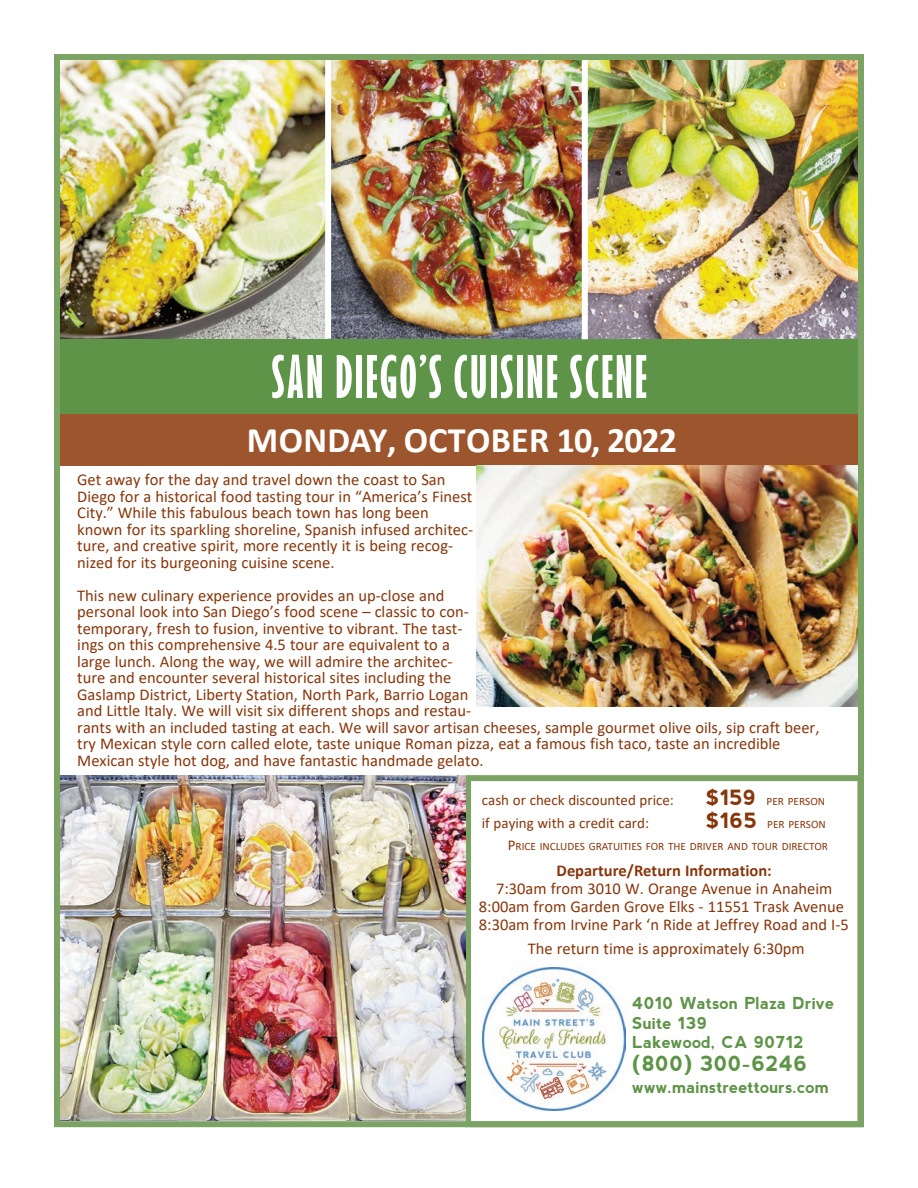
<style>
.page{position:relative;width:918px;height:1188px;background:#fff}
.page>*{position:absolute;margin:0;border:0;box-sizing:border-box;transform-origin:0 0}
.t1{font:700 extra-condensed 54px "Gill Sans";letter-spacing:.04em;color:#fff}
.t2{font:700 36px "Calibri";letter-spacing:.01em;color:#fff}
.t3{font:700 21px "nevis";color:#5e9447}
.t4{font:16.5px/16.5px "Calibri";color:#88360b}
.t5{font:700 16.5px/19.8px "nevis";color:#5e9447}
.t6{font:700 16.5px "Calibri";color:#88360b}
.t7{font:15px "Calibri";color:#88360b}
.t8{font:11.25px/22.5px "Calibri";color:#88360b;text-align:right}
.s1{font-family:"nevis";font-weight:700;font-size:21px}
.s2{font-size:15px}
</style>
<div class="page">
<div style="left:57px;top:339px;width:804px;height:77px;background:#5e9447"></div>
<div style="left:59px;top:414px;width:805px;height:52px;background:#9d552d"></div>
<div style="left:465px;top:775px;width:398px;height:352px;border:6px solid #7ba464"></div>
<img style="left:483px;top:968px;width:143px;height:143px">
<img style="left:61px;top:61px;width:264px;height:278px">
<img style="left:588px;top:61px;width:269px;height:278px">
<img style="left:331px;top:61px;width:251px;height:278px">
<img style="left:477px;top:466px;width:380px;height:240px">
<img style="left:61px;top:775px;width:404px;height:345px">
<div style="left:54px;top:54px;width:810px;height:1073px;border:6px solid #7ba464"></div>
<h1 class="t1" style="left:272px;top:344px;width:377px">SAN DIEGO’S CUISINE SCENE</h1>
<h2 class="t2" style="left:247px;top:425px;width:432px">MONDAY, OCTOBER 10, 2022</h2>
<p class="t4" style="left:77px;top:473px;width:398px">Get away for the day and travel down the coast to San Diego for a historical food tasting tour in “America’s Finest City.” While this fabulous beach town has long been known for its sparkling shoreline, Spanish infused architec&shy;ture, and creative spirit, more recently it is being recog&shy;nized for its burgeoning cuisine scene.</p>
<p class="t4" style="left:77px;top:588px;width:744px">This new culinary experience provides an up-close and<br>personal look into San Diego’s food scene – classic to con-<br>temporary, fresh to fusion, inventive to vibrant. The tast-<br>ings on this comprehensive 4.5 tour are equivalent to a<br>large lunch. Along the way, we will admire the architec-<br>ture and encounter several historical sites including the<br>Gaslamp District, Liberty Station, North Park, Barrio Logan<br>and Little Italy. We will visit six different shops and restau-<br>rants with an included tasting at each. We will savor artisan cheeses, sample gourmet olive oils, sip craft beer, try Mexican style corn called elote, taste unique Roman pizza, eat a famous fish taco, taste an incredible Mexican style hot dog, and have fantastic handmade gelato.</p>
<p class="t7" style="left:482px;top:794px;width:194px">cash or check discounted price:</p>
<p class="t8" style="left:705px;top:791px;width:121px"><span class="s1">$159</span> PER PERSON</p>
<p class="t7" style="left:482px;top:816px;width:169px">if paying with a credit card:</p>
<p class="t8" style="left:508px;top:814px;width:322px"><span class="s1">$165</span> PER PERSON<br><span class="s2">P</span>RICE INCLUDES GRATUITIES FOR THE DRIVER AND TOUR DIRECTOR</p>
<p class="t6" style="left:557px;top:863px;width:217px">Departure/Return Information:</p>
<p class="t4" style="left:479px;top:881px;width:371px;line-height:18px;text-align:center">7:30am from 3010 W. Orange Avenue in Anaheim<br>8:00am from Garden Grove Elks - 11551 Trask Avenue<br>8:30am from Irvine Park ‘n Ride at Jeffrey Road and I-5</p>
<p class="t4" style="left:528px;top:941px;width:279px">The return time is approximately 6:30pm</p>
<p class="t5" style="left:632px;top:993px;width:204px">4010 Watson Plaza Drive<br>Suite 139<br>Lakewood, CA 90712</p>
<p class="t3" style="left:632px;top:1052px;width:177px">(800) 300-6246</p>
<p class="t5" style="left:632px;top:1078px;width:198px">www.mainstreettours.com</p>
</div>
